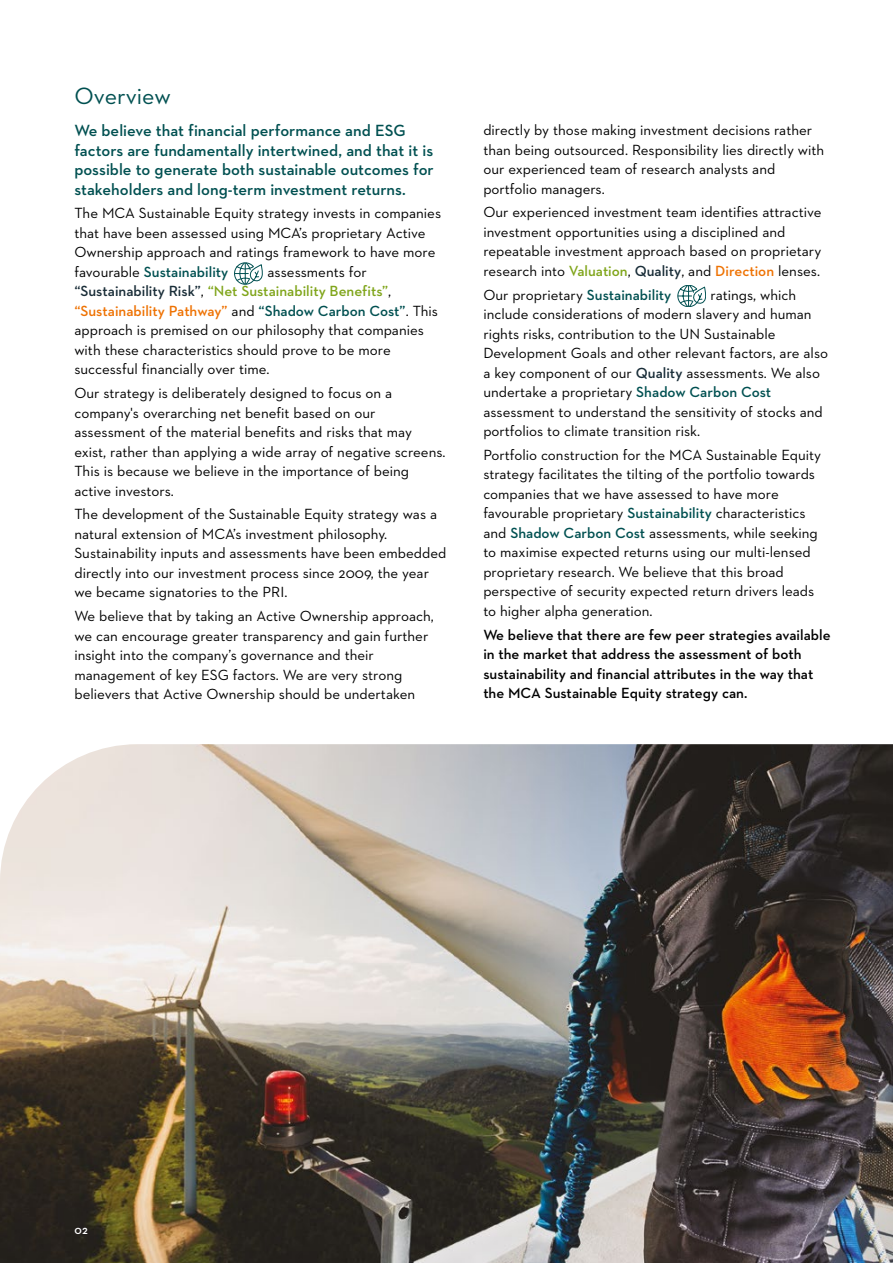
<style>
.page{position:relative;width:893px;height:1263px;background:#fff}
.page>*{position:absolute;margin:0;border:0;box-sizing:border-box;transform-origin:0 0}
.t1{font:24px "Neutraface 2 Text";color:#005051}
.t2{font:600 16.5px/19.5px "Neutraface 2 Text";color:#005051}
.t3{font:15px/19.5px "Neutraface 2 Text";color:#000}
.t4{font:600 15px/19.5px "Neutraface 2 Text";color:#000}
.t5{font:600 12px "Neutraface 2 Text";color:#fff}
.s1{font-weight:600;color:#005051}
.s2{font-weight:600;color:#192d38}
.s3{font-weight:600;color:#80a51b}
.s4{font-weight:600;color:#ee7203}
</style>
<div class="page">
<img style="left:0;top:744px;width:893px;height:519px">
<svg style="left:678px;top:285px;width:28px;height:22px"></svg>
<svg style="left:234px;top:263px;width:29px;height:21px"></svg>
<h1 class="t1" style="left:74px;top:81px;width:98px">Overview</h1>
<p class="t2" style="left:74px;top:120px;width:361px">We believe that financial performance and ESG factors are fundamentally intertwined, and that it is possible to generate both sustainable outcomes for stakeholders and long-term investment returns.</p>
<p class="t3" style="left:74px;top:203px;width:368px">The MCA Sustainable Equity strategy invests in companies that have been assessed using MCA’s proprietary Active Ownership approach and ratings framework to have more favourable <span class="s1">Sustainability</span></p>
<p class="t3" style="left:74px;top:262px;width:365px;text-indent:193px">assessments for <span class="s2">“Sustainability Risk”</span>, <span class="s3">“Net Sustainability Benefits”</span>, <span class="s4">“Sustainability Pathway”</span> and <span class="s1">“Shadow Carbon Cost”</span>. This approach is premised on our philosophy that companies with these characteristics should prove to be more successful financially over time.</p>
<p class="t3" style="left:74px;top:383px;width:373px">Our strategy is deliberately designed to focus on a company's overarching net benefit based on our assessment of the material benefits and risks that may exist, rather than applying a wide array of negative screens.<br>This is because we believe in the importance of being active investors.</p>
<p class="t3" style="left:74px;top:504px;width:374px">The development of the Sustainable Equity strategy was a natural extension of MCA’s investment philosophy.<br>Sustainability inputs and assessments have been embedded directly into our investment process since 2009, the year we became signatories to the PRI.</p>
<p class="t3" style="left:74px;top:606px;width:361px">We believe that by taking an Active Ownership approach, we can encourage greater transparency and gain further insight into the company’s governance and their management of key ESG factors. We are very strong believers that Active Ownership should be undertaken</p>
<p class="t3" style="left:483px;top:120px;width:342px">directly by those making investment decisions rather than being outsourced. Responsibility lies directly with our experienced team of research analysts and portfolio managers.</p>
<p class="t3" style="left:483px;top:202px;width:340px">Our experienced investment team identifies attractive investment opportunities using a disciplined and repeatable investment approach based on proprietary research into <span class="s3">Valuation</span>, <span class="s2">Quality</span>, and <span class="s4">Direction</span> lenses.</p>
<p class="t3" style="left:483px;top:284px;width:190px">Our proprietary <span class="s1">Sustainability</span></p>
<p class="t3" style="left:483px;top:284px;width:346px;text-indent:227px">ratings, which include considerations of modern slavery and human rights risks, contribution to the UN Sustainable Development Goals and other relevant factors, are also a key component of our <span class="s2">Quality</span> assessments. We also undertake a proprietary <span class="s1">Shadow Carbon Cost </span>assessment to understand the sensitivity of stocks and portfolios to climate transition risk.</p>
<p class="t3" style="left:483px;top:445px;width:339px">Portfolio construction for the MCA Sustainable Equity strategy facilitates the tilting of the portfolio towards companies that we have assessed to have more favourable proprietary <span class="s1">Sustainability</span> characteristics and <span class="s1">Shadow Carbon Cost</span> assessments, while seeking to maximise expected returns using our multi-lensed proprietary research. We believe that this broad perspective of security expected return drivers leads to higher alpha generation.</p>
<p class="t4" style="left:483px;top:624px;width:349px">We believe that there are few peer strategies available in the market that address the assessment of both sustainability and financial attributes in the way that the MCA Sustainable Equity strategy can.</p>
<p class="t5" style="left:74px;top:1222px;width:15px">02</p>
</div>
